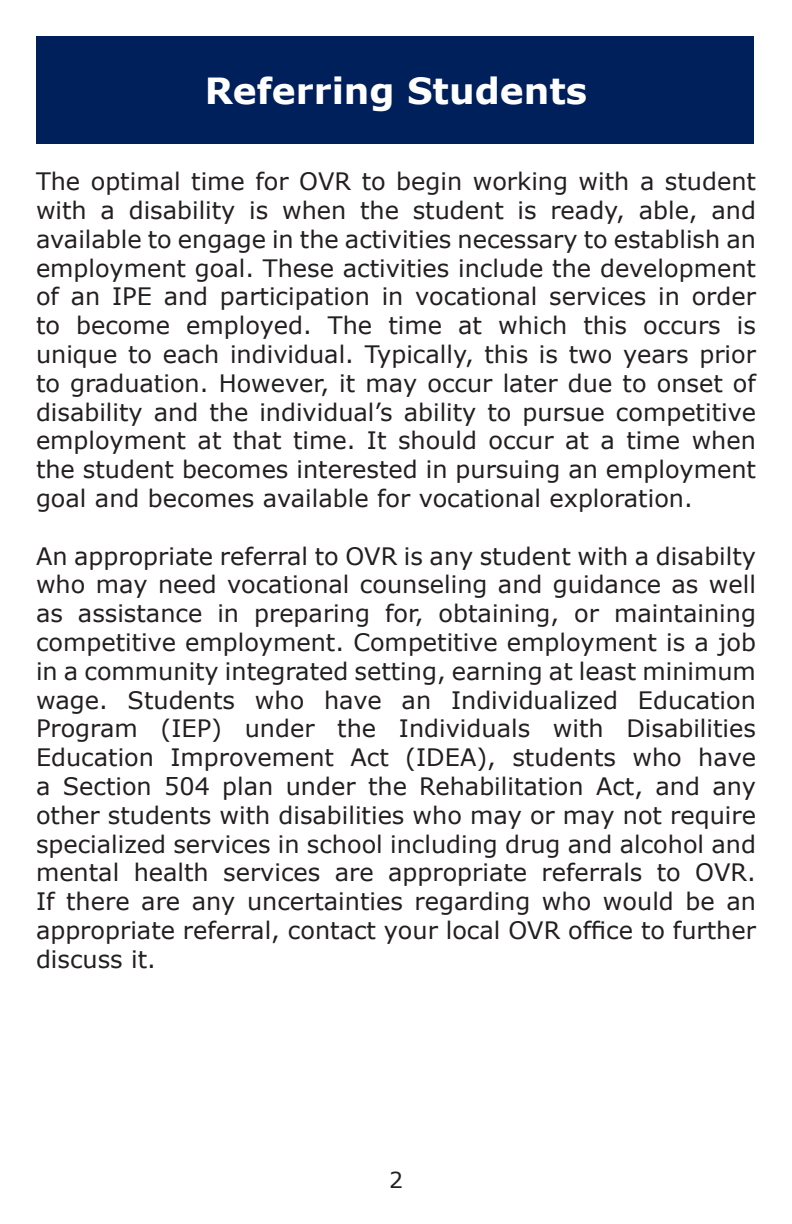
<style>
.page{position:relative;width:792px;height:1224px;background:#fff}
.page>*{position:absolute;margin:0;border:0;box-sizing:border-box;transform-origin:0 0}
.t1{font:700 36px "Verdana";color:#fff}
.t2{font:24px/28.8px "Verdana";color:#231f20;text-align:justify}
.t3{font:22px "Verdana";color:#231f20}
</style>
<div class="page">
<div style="left:36px;top:36px;width:718px;height:107px;background:#00205b"></div>
<p class="t1" style="left:205px;top:68px;width:384px">Referring Students</p>
<p class="t2" style="left:36px;top:166px;width:722px">The optimal time for OVR to begin working with a student with a disability is when the student is ready, able, and available to engage in the activities necessary to establish an employment goal. These activities include the development of an IPE and participation in vocational services in order to become employed. The time at which this occurs is unique to each individual. Typically, this is two years prior to graduation. However, it may occur later due to onset of disability and the individual’s ability to pursue competitive employment at that time. It should occur at a time when the student becomes interested in pursuing an employment goal and becomes available for vocational exploration.</p>
<p class="t2" style="left:36px;top:541px;width:722px">An appropriate referral to OVR is any student with a disabilty who may need vocational counseling and guidance as well as assistance in preparing for, obtaining, or maintaining competitive employment. Competitive employment is a job in a community integrated setting, earning at least minimum wage. Students who have an Individualized Education Program (IEP) under the Individuals with Disabilities Education Improvement Act (IDEA), students who have a Section 504 plan under the Rehabilitation Act, and any other students with disabilities who may or may not require specialized services in school including drug and alcohol and mental health services are appropriate referrals to OVR.<br>If there are any uncertainties regarding who would be an appropriate referral, contact your local OVR office to further discuss it.</p>
<p class="t3" style="left:389px;top:1166px;width:15px">2</p>
</div>
